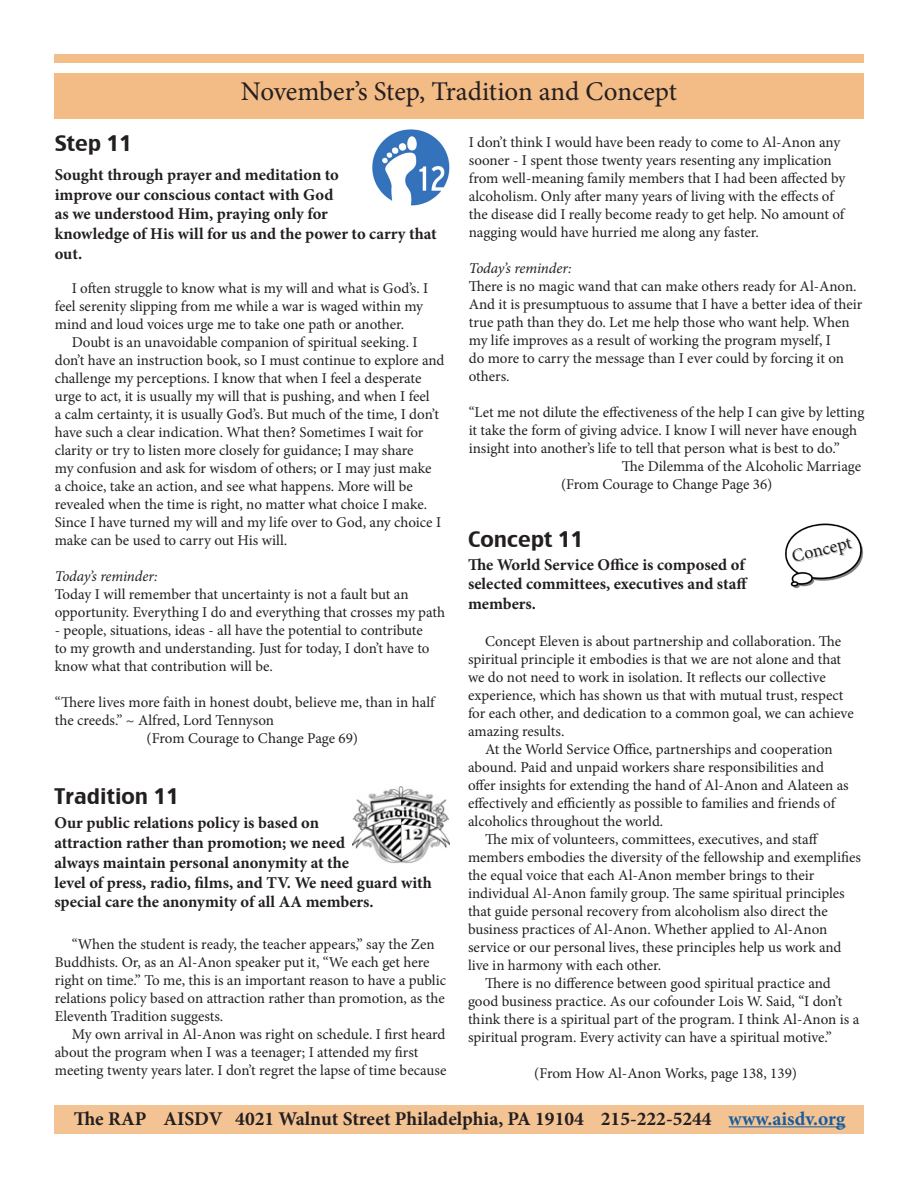
<style>
.page{position:relative;width:918px;height:1188px;background:#fff}
.page>*{position:absolute;margin:0;border:0;box-sizing:border-box;transform-origin:0 0}
.t1{font:27px "Minion Pro";letter-spacing:-.005em;color:#231f20}
.t2{font:21px "Charcoal CY";color:#231f20}
.t3{font:700 19.5px "Minion Pro";color:#231f20}
.t4{font:18px "Minion Pro";color:#231f20}
.t5{font:700 16.5px/19.8px "Minion Pro";color:#231f20}
.t6{font:15px/18px "Minion Pro";letter-spacing:-.005em;color:#231f20}
.t7{font:italic 15px "Minion Pro";letter-spacing:-.005em;color:#231f20}
.s1{color:#175d9e}
</style>
<div class="page">
<div style="left:54px;top:1106px;width:810px;height:28px;background:#f4c394"></div>
<hr style="left:729px;top:1126px;width:117px;height:1px;background:#175d9e">
<div style="left:54px;top:54px;width:810px;height:9px;background:#f4be8a"></div>
<div style="left:54px;top:73px;width:810px;height:46px;background:#f3bb85"></div>
<img style="left:372px;top:129px;width:78px;height:77px">
<img style="left:352px;top:786px;width:98px;height:77px">
<img style="left:785px;top:523px;width:79px;height:66px">
<div style="left:794px;top:539px;width:60px;height:23px;background:#231f20;opacity:.27"></div>
<p class="t1" style="left:241px;top:73px;width:438px">November’s Step, Tradition and Concept</p>
<p class="t2" style="left:55px;top:130px;width:78px">Step 11</p>
<p class="t5" style="left:55px;top:164px;width:384px">Sought through prayer and meditation to<br>improve our conscious contact with God<br>as we understood Him, praying only for<br>knowledge of His will for us and the power to carry that out.</p>
<p class="t6" style="left:55px;top:279px;width:375px;text-indent:17px">I often struggle to know what is my will and what is God’s. I feel serenity slipping from me while a war is waged within my mind and loud voices urge me to take one path or another.</p>
<p class="t6" style="left:55px;top:333px;width:391px;text-indent:17px">Doubt is an unavoidable companion of spiritual seeking. I don’t have an instruction book, so I must continue to explore and challenge my perceptions. I know that when I feel a desperate urge to act, it is usually my will that is pushing, and when I feel<br>a calm certainty, it is usually God’s. But much of the time, I don’t have such a clear indication. What then? Sometimes I wait for clarity or try to listen more closely for guidance; I may share<br>my confusion and ask for wisdom of others; or I may just make<br>a choice, take an action, and see what happens. More will be revealed when the time is right, no matter what choice I make.<br>Since I have turned my will and my life over to God, any choice I make can be used to carry out His will.</p>
<p class="t7" style="left:55px;top:566px;width:104px">Today’s reminder:</p>
<p class="t6" style="left:55px;top:585px;width:392px">Today I will remember that uncertainty is not a fault but an opportunity. Everything I do and everything that crosses my path</p>
<p class="t6" style="left:55px;top:621px;width:376px">- people, situations, ideas - all have the potential to contribute to my growth and understanding. Just for today, I don’t have to know what that contribution will be.</p>
<p class="t6" style="left:55px;top:693px;width:381px">“There lives more faith in honest doubt, believe me, than in half the creeds.” ~ Alfred, Lord Tennyson</p>
<p class="t6" style="left:147px;top:729px;width:213px">(From Courage to Change Page 69)</p>
<p class="t2" style="left:54px;top:783px;width:126px">Tradition 11</p>
<p class="t5" style="left:54px;top:813px;width:379px">Our public relations policy is based on<br>attraction rather than promotion; we need<br>always maintain personal anonymity at the<br>level of press, radio, films, and TV. We need guard with special care the anonymity of all AA members.</p>
<p class="t6" style="left:55px;top:935px;width:393px;text-indent:17px">“When the student is ready, the teacher appears,” say the Zen Buddhists. Or, as an Al-Anon speaker put it, “We each get here right on time.” To me, this is an important reason to have a public relations policy based on attraction rather than promotion, as the Eleventh Tradition suggests.</p>
<p class="t6" style="left:55px;top:1025px;width:393px;text-indent:17px">My own arrival in Al-Anon was right on schedule. I first heard about the program when I was a teenager; I attended my first meeting twenty years later. I don’t regret the lapse of time because</p>
<p class="t6" style="left:469px;top:133px;width:378px">I don’t think I would have been ready to come to Al-Anon any sooner - I spent those twenty years resenting any implication from well-meaning family members that I had been affected by alcoholism. Only after many years of living with the effects of the disease did I really become ready to get help. No amount of nagging would have hurried me along any faster.</p>
<p class="t7" style="left:469px;top:258px;width:104px">Today’s reminder:</p>
<p class="t6" style="left:469px;top:277px;width:395px">There is no magic wand that can make others ready for Al-Anon.<br>And it is presumptuous to assume that I have a better idea of their true path than they do. Let me help those who want help. When my life improves as a result of working the program myself, I<br>do more to carry the message than I ever could by forcing it on others.</p>
<p class="t6" style="left:469px;top:403px;width:397px">“Let me not dilute the effectiveness of the help I can give by letting it take the form of giving advice. I know I will never have enough insight into another’s life to tell that person what is best to do.”</p>
<p class="t6" style="left:622px;top:457px;width:241px">The Dilemma of the Alcoholic Marriage</p>
<p class="t6" style="left:561px;top:475px;width:213px">(From Courage to Change Page 36)</p>
<p class="t2" style="left:468px;top:526px;width:116px">Concept 11</p>
<p class="t4" style="left:789px;top:545px;width:62px;rotate:-14deg">Concept</p>
<p class="t5" style="left:468px;top:554px;width:281px">The World Service Office is composed of selected committees, executives and staff members.</p>
<p class="t6" style="left:468px;top:632px;width:387px;text-indent:17px">Concept Eleven is about partnership and collaboration. The spiritual principle it embodies is that we are not alone and that we do not need to work in isolation. It reflects our collective experience, which has shown us that with mutual trust, respect for each other, and dedication to a common goal, we can achieve amazing results.</p>
<p class="t6" style="left:468px;top:740px;width:382px;text-indent:17px">At the World Service Office, partnerships and cooperation abound. Paid and unpaid workers share responsibilities and offer insights for extending the hand of Al-Anon and Alateen as effectively and efficiently as possible to families and friends of alcoholics throughout the world.</p>
<p class="t6" style="left:468px;top:830px;width:395px;text-indent:17px">The mix of volunteers, committees, executives, and staff members embodies the diversity of the fellowship and exemplifies the equal voice that each Al-Anon member brings to their individual Al-Anon family group. The same spiritual principles that guide personal recovery from alcoholism also direct the business practices of Al-Anon. Whether applied to Al-Anon service or our personal lives, these principles help us work and live in harmony with each other.</p>
<p class="t6" style="left:468px;top:974px;width:393px;text-indent:17px">There is no difference between good spiritual practice and good business practice. As our cofounder Lois W. Said, “I don’t think there is a spiritual part of the program. I think Al-Anon is a spiritual program. Every activity can have a spiritual motive.”</p>
<p class="t6" style="left:534px;top:1064px;width:264px">(From How Al-Anon Works, page 138, 139)</p>
<p class="t3" style="left:74px;top:1105px;width:773px">The RAP AISDV 4021 Walnut Street Philadelphia, PA 19104 215‐222‐5244 <span class="s1">www.aisdv.org</span></p>
</div>
